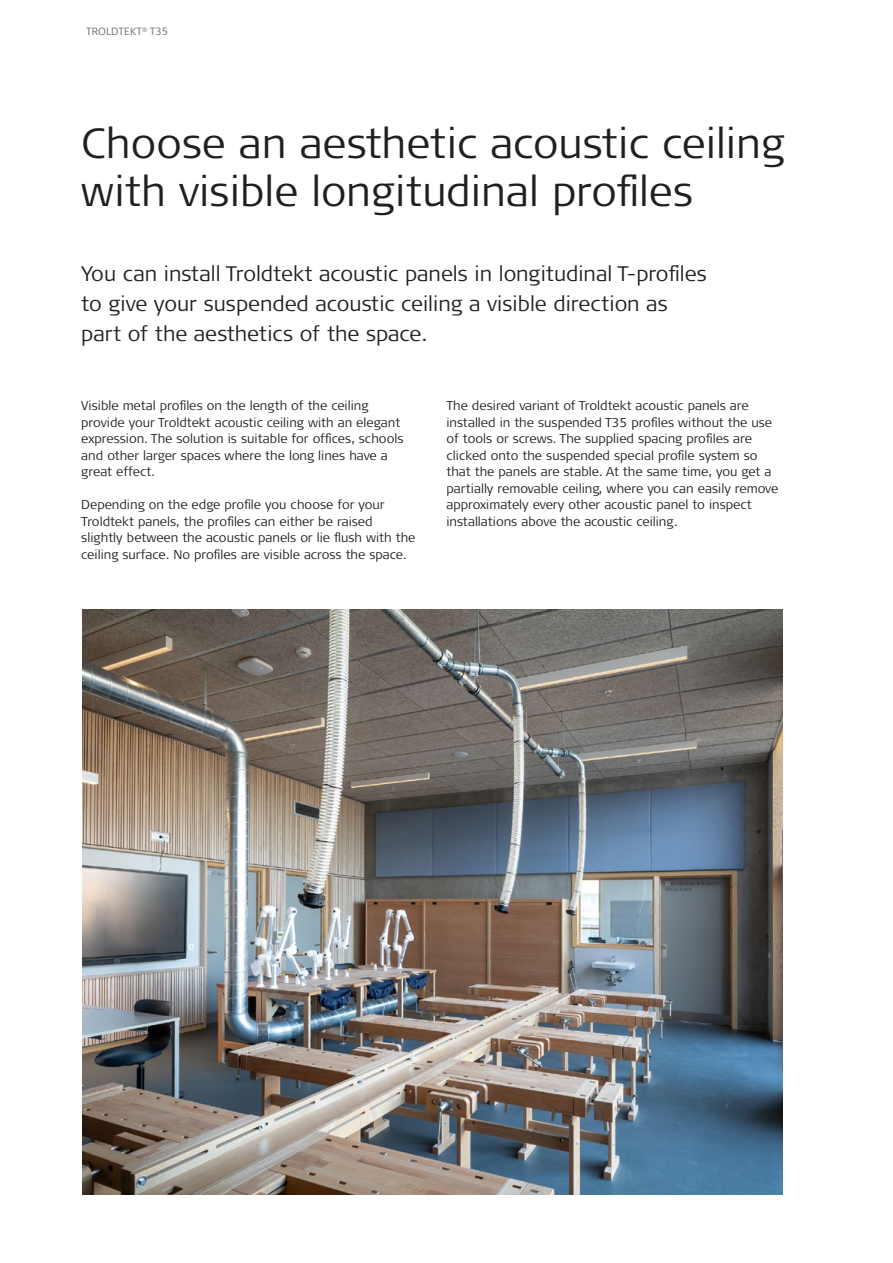
<style>
.page{position:relative;width:893px;height:1263px;background:#fff}
.page>*{position:absolute;margin:0;border:0;box-sizing:border-box;transform-origin:0 0}
.Rubrik{font:300 42px/48px "Signa Pro";color:#231f20}
.Ingress{font:300 21px/30px "Signa Pro";color:#231f20}
.Brødtekst{font:300 12.75px/16.5px "Signa Pro";color:#231f20}
.Illustration{font:300 10.5px "Signa Pro";letter-spacing:.005em;color:#6c6d70}
</style>
<div class="page">
<img style="left:83px;top:609px;width:699px;height:586px">
<p class="Illustration" style="left:86px;top:24px;width:84px">TROLDTEKT<sup>®</sup> T35</p>
<p class="Rubrik" style="left:81px;top:117px;width:704px">Choose an aesthetic acoustic ceiling with visible longitudinal profiles</p>
<p class="Ingress" style="left:81px;top:258px;width:627px">You can install Troldtekt acoustic panels in longitudinal T-profiles to give your suspended acoustic ceiling a visible direction as part of the aesthetics of the space.</p>
<p class="Brødtekst" style="left:81px;top:397px;width:324px">Visible metal profiles on the length of the ceiling provide your Troldtekt acoustic ceiling with an elegant expression. The solution is suitable for offices, schools and other larger spaces where the long lines have a great effect.</p>
<p class="Brødtekst" style="left:81px;top:496px;width:336px">Depending on the edge profile you choose for your Troldtekt panels, the profiles can either be raised slightly between the acoustic panels or lie flush with the ceiling surface. No profiles are visible across the space.</p>
<p class="Brødtekst" style="left:446px;top:397px;width:333px">The desired variant of Troldtekt acoustic panels are installed in the suspended T35 profiles without the use of tools or screws. The supplied spacing profiles are clicked onto the suspended special profile system so that the panels are stable. At the same time, you get a partially removable ceiling, where you can easily remove approximately every other acoustic panel to inspect installations above the acoustic ceiling.</p>
</div>
